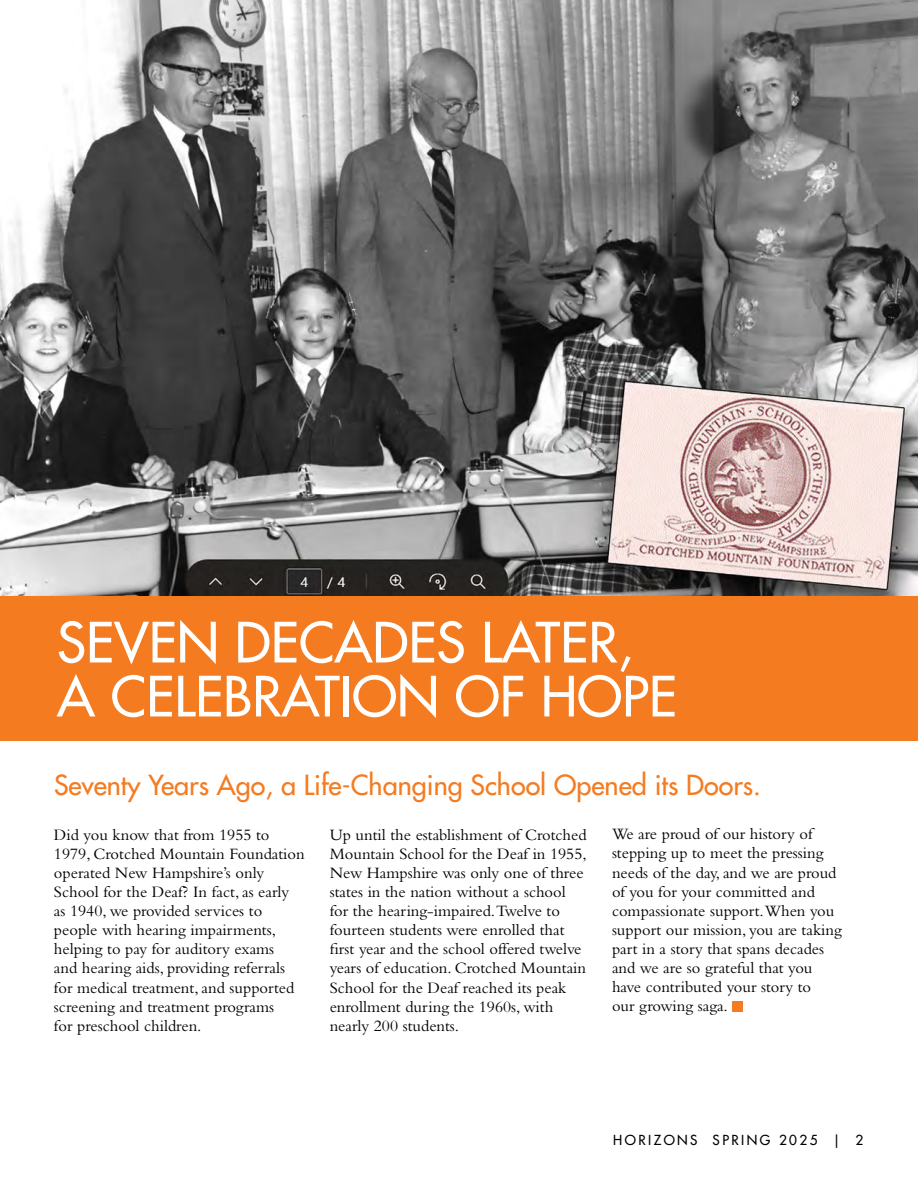
<style>
.page{position:relative;width:918px;height:1188px;background:#fff}
.page>*{position:absolute;margin:0;border:0;box-sizing:border-box;transform-origin:0 0}
.t1{font:54px/54px "Futura";color:#fff}
.t2{font:27px "Futura";color:#f47b20}
.t3{font:16.5px/19px "Bembo";color:#000}
.t4{font:13.5px "Futura";letter-spacing:.18em;color:#000}
</style>
<div class="page">
<div style="left:0;top:592px;width:918px;height:149px;background:#f47b20"></div>
<img style="left:0;top:0;width:918px;height:595px">
<div style="left:732px;top:1001px;width:11px;height:10px;background:#f47b20"></div>
<h1 class="t1" style="left:57px;top:616px;width:621px">SEVEN DECADES LATER,<br>A CELEBRATION OF HOPE</h1>
<h2 class="t2" style="left:54px;top:768px;width:708px">Seventy Years Ago, a Life-Changing School Opened its Doors.</h2>
<p class="t3" style="left:612px;top:824px;width:231px">We are proud of our history of stepping up to meet the pressing needs of the day, and we are proud of you for your committed and compassionate support.When you support our mission, you are taking part in a story that spans decades and we are so grateful that you have contributed your story to<br>our growing saga.</p>
<p class="t3" style="left:54px;top:825px;width:252px">Did you know that from 1955 to 1979, Crotched Mountain Foundation operated New Hampshire’s only School for the Deaf? In fact, as early as 1940, we provided services to people with hearing impairments, helping to pay for auditory exams<br>and hearing aids, providing referrals for medical treatment, and supported screening and treatment programs<br>for preschool children.</p>
<p class="t3" style="left:330px;top:825px;width:259px">Up until the establishment of Crotched Mountain School for the Deaf in 1955, New Hampshire was only one of three states in the nation without a school for the hearing-impaired.Twelve to fourteen students were enrolled that first year and the school offered twelve years of education. Crotched Mountain School for the Deaf reached its peak enrollment during the 1960s, with nearly 200 students.</p>
<p class="t4" style="left:613px;top:1131px;width:251px">HORIZONS SPRING 2025 | 2</p>
</div>
